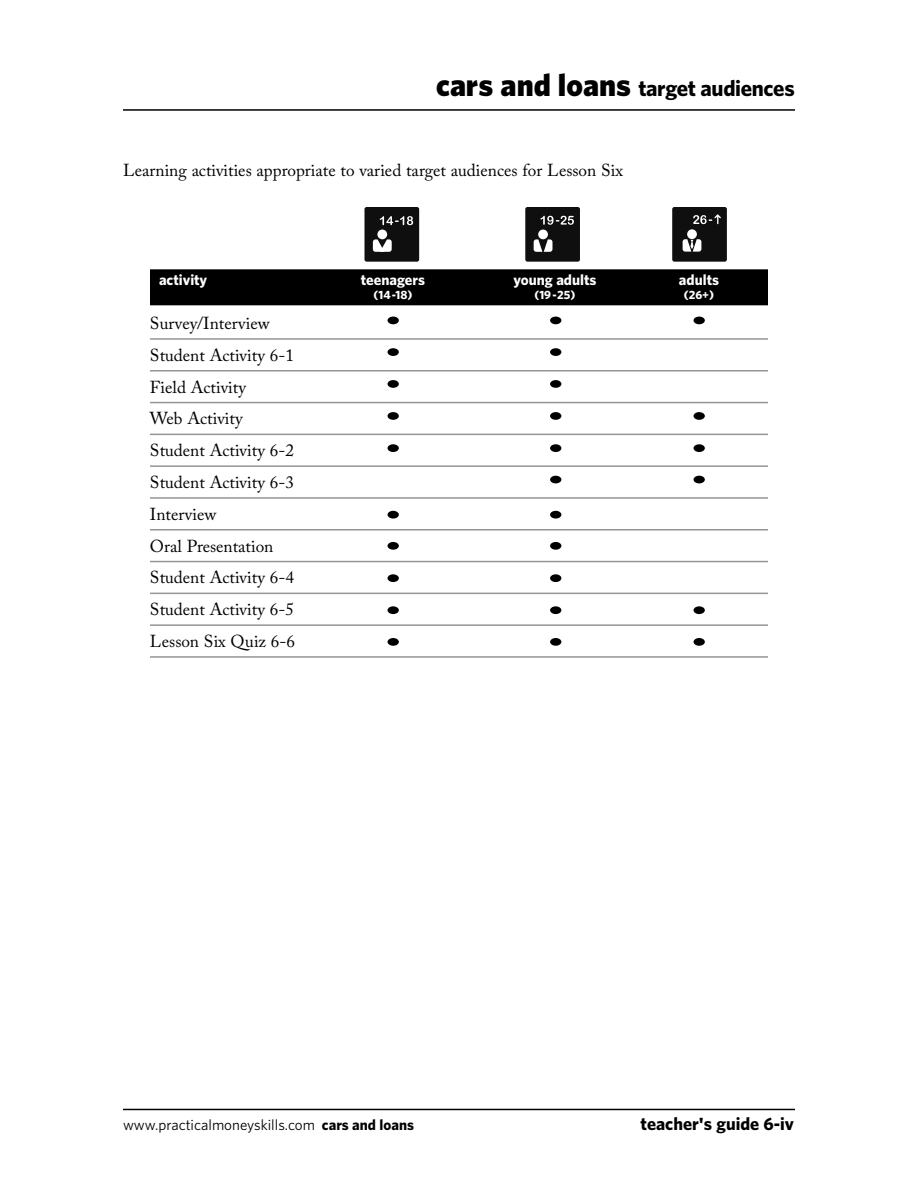
<style>
.page{position:relative;width:918px;height:1188px;background:#fff}
.page>*{position:absolute;margin:0;border:0;box-sizing:border-box;transform-origin:0 0}
.t1{font:700 22.5px "Whitney";letter-spacing:-.015em;color:#000}
.t2{font:700 18px "Whitney";color:#000}
.t3{font:17.25px/31.8px "Adobe Caslon Pro";color:#000}
.t4{font:15px "Whitney";color:#000}
.t5{font:700 15px "Whitney";color:#fff}
.t6{font:700 12px "Whitney";color:#fff}
.s1{font-weight:900;font-size:31.5px}
.s2{font-weight:700}
</style>
<div class="page">
<hr style="left:123px;top:109px;width:672px;height:2px;background:#000">
<hr style="left:123px;top:1109px;width:672px;height:1px;background:#000">
<div style="left:150px;top:269px;width:618px;height:36px;background:#000"></div>
<hr style="left:150px;top:338px;width:618px;height:2px;background:#939598">
<hr style="left:150px;top:370px;width:618px;height:2px;background:#939598">
<hr style="left:150px;top:402px;width:618px;height:1px;background:#939598">
<hr style="left:150px;top:434px;width:618px;height:1px;background:#939598">
<hr style="left:150px;top:465px;width:618px;height:2px;background:#939598">
<hr style="left:150px;top:497px;width:618px;height:2px;background:#939598">
<hr style="left:150px;top:529px;width:618px;height:2px;background:#939598">
<hr style="left:150px;top:561px;width:618px;height:1px;background:#939598">
<hr style="left:150px;top:593px;width:618px;height:1px;background:#939598">
<hr style="left:150px;top:624px;width:618px;height:2px;background:#939598">
<hr style="left:150px;top:656px;width:618px;height:2px;background:#939598">
<div style="left:694px;top:317px;width:11px;height:7px;background:#000;border-radius:50%"></div>
<div style="left:694px;top:412px;width:11px;height:8px;background:#000;border-radius:50%"></div>
<div style="left:694px;top:444px;width:11px;height:8px;background:#000;border-radius:50%"></div>
<div style="left:694px;top:476px;width:11px;height:7px;background:#000;border-radius:50%"></div>
<div style="left:694px;top:606px;width:11px;height:8px;background:#000;border-radius:50%"></div>
<div style="left:694px;top:638px;width:11px;height:8px;background:#000;border-radius:50%"></div>
<div style="left:388px;top:317px;width:11px;height:7px;background:#000;border-radius:50%"></div>
<div style="left:550px;top:317px;width:11px;height:7px;background:#000;border-radius:50%"></div>
<div style="left:388px;top:348px;width:11px;height:8px;background:#000;border-radius:50%"></div>
<div style="left:550px;top:348px;width:11px;height:8px;background:#000;border-radius:50%"></div>
<div style="left:388px;top:380px;width:11px;height:8px;background:#000;border-radius:50%"></div>
<div style="left:550px;top:380px;width:11px;height:8px;background:#000;border-radius:50%"></div>
<div style="left:388px;top:412px;width:11px;height:8px;background:#000;border-radius:50%"></div>
<div style="left:550px;top:412px;width:11px;height:8px;background:#000;border-radius:50%"></div>
<div style="left:388px;top:444px;width:11px;height:8px;background:#000;border-radius:50%"></div>
<div style="left:550px;top:444px;width:11px;height:8px;background:#000;border-radius:50%"></div>
<div style="left:550px;top:476px;width:11px;height:7px;background:#000;border-radius:50%"></div>
<div style="left:388px;top:511px;width:11px;height:8px;background:#000;border-radius:50%"></div>
<div style="left:550px;top:511px;width:11px;height:8px;background:#000;border-radius:50%"></div>
<div style="left:388px;top:542px;width:11px;height:8px;background:#000;border-radius:50%"></div>
<div style="left:550px;top:542px;width:11px;height:8px;background:#000;border-radius:50%"></div>
<div style="left:388px;top:574px;width:11px;height:8px;background:#000;border-radius:50%"></div>
<div style="left:550px;top:574px;width:11px;height:8px;background:#000;border-radius:50%"></div>
<div style="left:388px;top:606px;width:11px;height:8px;background:#000;border-radius:50%"></div>
<div style="left:550px;top:606px;width:11px;height:8px;background:#000;border-radius:50%"></div>
<div style="left:388px;top:638px;width:11px;height:8px;background:#000;border-radius:50%"></div>
<div style="left:550px;top:638px;width:11px;height:8px;background:#000;border-radius:50%"></div>
<div style="left:365px;top:207px;width:54px;height:55px;background:#0f0f0f;border-radius:2px"></div>
<svg style="left:373px;top:239px;width:19px;height:13px"></svg>
<div style="left:377px;top:230px;width:10px;height:9px;background:#fff;border-radius:50%"></div>
<svg style="left:380px;top:216px;width:33px;height:9px"></svg>
<div style="left:525px;top:207px;width:55px;height:55px;background:#0f0f0f;border-radius:2px"></div>
<svg style="left:534px;top:239px;width:18px;height:13px"></svg>
<div style="left:538px;top:230px;width:10px;height:9px;background:#fff;border-radius:50%"></div>
<svg style="left:540px;top:216px;width:34px;height:9px"></svg>
<div style="left:672px;top:207px;width:55px;height:55px;background:#0f0f0f;border-radius:2px"></div>
<div style="left:687px;top:229px;width:10px;height:10px;background:#fff;border-radius:50%"></div>
<svg style="left:693px;top:214px;width:28px;height:10px"></svg>
<svg style="left:683px;top:239px;width:18px;height:13px"></svg>
<h1 class="t1" style="left:436px;top:73px;width:360px"><span class="s1">cars and loans</span> target audiences</h1>
<p class="t3" style="left:123px;top:154px;width:502px">Learning activities appropriate to varied target audiences for Lesson Six</p>
<p class="t5" style="left:159px;top:269px;width:50px">activity</p>
<p class="t5" style="left:361px;top:269px;width:66px">teenagers</p>
<p class="t5" style="left:514px;top:269px;width:84px">young adults</p>
<p class="t5" style="left:679px;top:269px;width:42px">adults</p>
<p class="t6" style="left:374px;top:287px;width:40px">(14-18)</p>
<p class="t6" style="left:535px;top:287px;width:42px">(19-25)</p>
<p class="t6" style="left:684px;top:287px;width:32px">(26+)</p>
<p class="t3" style="left:150px;top:307px;width:147px">Survey/Interview<br>Student Activity 6-1<br>Field Activity<br>Web Activity<br>Student Activity 6-2<br>Student Activity 6-3<br>Interview<br>Oral Presentation<br>Student Activity 6-4<br>Student Activity 6-5<br>Lesson Six Quiz 6-6</p>
<p class="t4" style="left:123px;top:1115px;width:293px">www.practicalmoneyskills.com <span class="s2">cars and loans</span></p>
<p class="t2" style="left:641px;top:1112px;width:155px">teacher's guide 6-iv</p>
</div>
